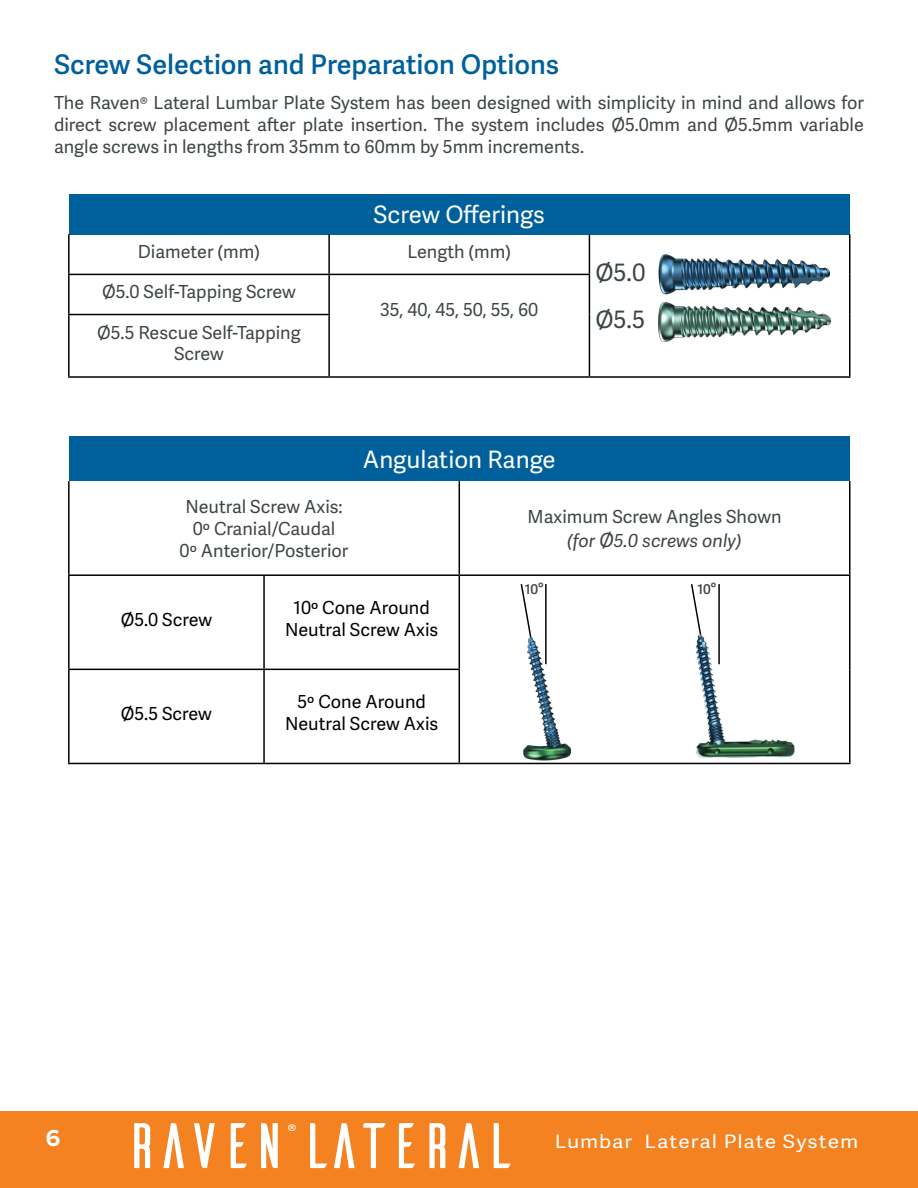
<style>
.page{position:relative;width:918px;height:1188px;background:#fff}
.page>*{position:absolute;margin:0;border:0;box-sizing:border-box;transform-origin:0 0}
.t1{font:64.2px "Ailerons";letter-spacing:-.15em;color:#fff;scale:1.13 1}
.t2{font:600 27px "Adelle Sans";color:#00609c}
.t3{font:24px "Adelle Sans";color:#fff}
.t4{font:24px/47.1px "Adelle Sans";color:#3d4644}
.t5{font:700 24px "Proxima Nova";color:#fff}
.t6{font:18.45px "Adelle Sans";letter-spacing:.045em;color:#fff;scale:1.13 1}
.t7{font:18px/21.6px "Adelle Sans";color:#3d4644;text-align:center}
.t8{font:18px/21.6px "Adelle Sans";color:#000;text-align:center}
.t9{font:17.85px "Adelle Sans";color:#fff;scale:1.13 1}
.t10{font:600 13.5px "Adelle Sans";color:#3d4644}
.s1{font-style:italic}
.s2{font-style:italic;font-size:19.5px}
</style>
<div class="page">
<div style="left:0;top:1111px;width:918px;height:77px;background:#f58220"></div>
<div style="left:69px;top:194px;width:781px;height:40px;background:#00609c"></div>
<hr style="left:68px;top:234px;width:2px;height:40px;background:#000">
<hr style="left:328px;top:234px;width:2px;height:40px;background:#000">
<hr style="left:589px;top:234px;width:1px;height:40px;background:#000">
<hr style="left:849px;top:234px;width:1px;height:40px;background:#000">
<hr style="left:68px;top:274px;width:261px;height:1px;background:#000">
<hr style="left:68px;top:275px;width:2px;height:39px;background:#000">
<hr style="left:329px;top:274px;width:261px;height:1px;background:#000">
<hr style="left:328px;top:275px;width:2px;height:39px;background:#000">
<hr style="left:589px;top:275px;width:1px;height:40px;background:#000">
<hr style="left:849px;top:274px;width:1px;height:41px;background:#000">
<hr style="left:68px;top:314px;width:262px;height:1px;background:#000">
<hr style="left:68px;top:315px;width:2px;height:61px;background:#000">
<hr style="left:328px;top:315px;width:2px;height:61px;background:#000">
<hr style="left:589px;top:315px;width:1px;height:61px;background:#000">
<hr style="left:849px;top:315px;width:1px;height:61px;background:#000">
<hr style="left:68px;top:376px;width:261px;height:2px;background:#000">
<hr style="left:329px;top:376px;width:260px;height:2px;background:#000">
<hr style="left:589px;top:376px;width:261px;height:2px;background:#000">
<div style="left:69px;top:436px;width:781px;height:45px;background:#00609c"></div>
<hr style="left:68px;top:481px;width:2px;height:93px;background:#000">
<hr style="left:459px;top:481px;width:1px;height:93px;background:#000">
<hr style="left:849px;top:481px;width:1px;height:93px;background:#000">
<hr style="left:68px;top:574px;width:196px;height:2px;background:#000">
<hr style="left:68px;top:576px;width:2px;height:93px;background:#000">
<hr style="left:264px;top:574px;width:195px;height:2px;background:#000">
<hr style="left:263px;top:576px;width:2px;height:93px;background:#000">
<hr style="left:459px;top:574px;width:391px;height:2px;background:#000">
<hr style="left:459px;top:576px;width:1px;height:93px;background:#000">
<hr style="left:849px;top:576px;width:1px;height:93px;background:#000">
<hr style="left:68px;top:669px;width:196px;height:1px;background:#000">
<hr style="left:68px;top:670px;width:2px;height:93px;background:#000">
<hr style="left:264px;top:669px;width:196px;height:1px;background:#000">
<hr style="left:263px;top:670px;width:2px;height:93px;background:#000">
<hr style="left:459px;top:670px;width:1px;height:93px;background:#000">
<hr style="left:849px;top:669px;width:1px;height:94px;background:#000">
<hr style="left:68px;top:763px;width:196px;height:1px;background:#000">
<hr style="left:264px;top:763px;width:195px;height:1px;background:#000">
<hr style="left:459px;top:763px;width:391px;height:1px;background:#000">
<img style="left:517px;top:637px;width:56px;height:126px">
<img style="left:692px;top:636px;width:107px;height:127px">
<hr style="left:545px;top:584px;width:2px;height:80px;background:#000">
<hr style="left:718px;top:584px;width:2px;height:80px;background:#000">
<svg style="left:520px;top:584px;width:12px;height:55px"></svg>
<svg style="left:691px;top:584px;width:11px;height:52px"></svg>
<img style="left:658px;top:255px;width:172px;height:39px">
<img style="left:659px;top:302px;width:173px;height:40px">
<h2 class="t2" style="left:54px;top:49px;width:507px">Screw Selection and Preparation Options</h2>
<p class="t7" style="left:54px;top:93px;width:812px;text-align:justify">The Raven® Lateral Lumbar Plate System has been designed with simplicity in mind and allows for direct screw placement after plate insertion. The system includes Ø5.0mm and Ø5.5mm variable angle screws in lengths from 35mm to 60mm by 5mm increments.</p>
<h3 class="t3" style="left:374px;top:201px;width:173px">Screw Offerings</h3>
<p class="t7" style="left:138px;top:242px;width:124px">Diameter (mm)</p>
<p class="t7" style="left:407px;top:242px;width:105px">Length (mm)</p>
<p class="t7" style="left:102px;top:282px;width:195px">Ø5.0 Self-Tapping Screw</p>
<p class="t7" style="left:97px;top:322px;width:205px">Ø5.5 Rescue Self-Tapping<br>Screw</p>
<p class="t7" style="left:380px;top:299px;width:160px">35, 40, 45, 50, 55, 60</p>
<h3 class="t3" style="left:363px;top:445px;width:194px">Angulation Range</h3>
<h3 class="t4" style="left:595px;top:250px;width:52px">Ø5.0<br>Ø5.5</h3>
<p class="t7" style="left:180px;top:497px;width:170px">Neutral Screw Axis:<br>0º Cranial/Caudal<br>0º Anterior/Posterior</p>
<p class="t7" style="left:528px;top:506px;width:255px;line-height:23.4px">Maximum Screw Angles Shown <span class="s1">(for</span> <span class="s2">Ø</span><span class="s1">5.0 screws only)</span></p>
<p class="t8" style="left:121px;top:610px;width:93px">Ø5.0 Screw</p>
<p class="t8" style="left:285px;top:598px;width:155px">10º Cone Around<br>Neutral Screw Axis</p>
<p class="t8" style="left:121px;top:704px;width:93px">Ø5.5 Screw</p>
<p class="t8" style="left:285px;top:692px;width:155px">5º Cone Around<br>Neutral Screw Axis</p>
<p class="t10" style="left:525px;top:582px;width:20px">10º</p>
<p class="t10" style="left:697px;top:582px;width:20px">10º</p>
<h3 class="t5" style="left:46px;top:1120px;width:16px">6</h3>
<h1 class="t1" style="left:120px;top:1115px;width:354px">RAVEN LATERAL</h1>
<p class="t9" style="left:288px;top:1120px;width:10px">®</p>
<p class="t6" style="left:555px;top:1131px;width:270px">Lumbar Lateral Plate System</p>
</div>
